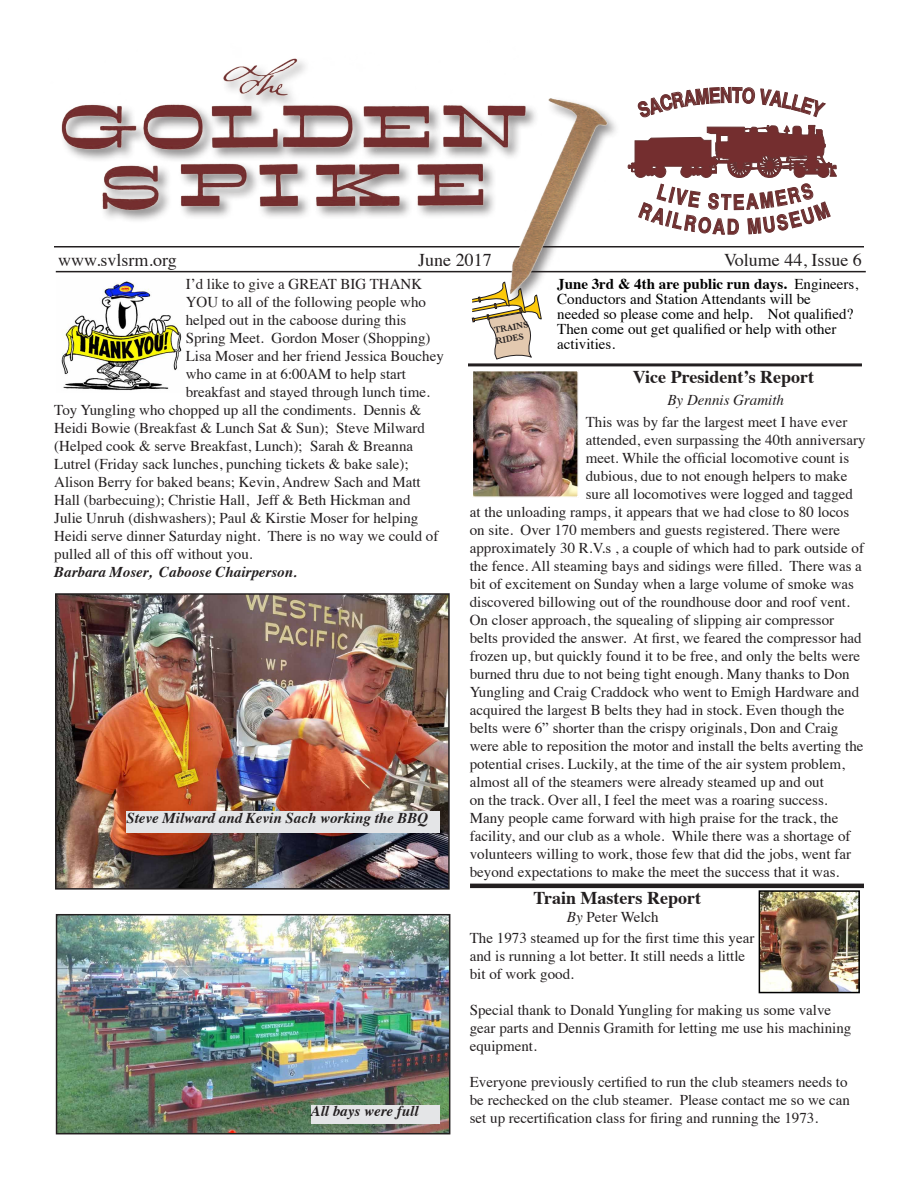
<style>
.page{position:relative;width:918px;height:1188px;background:#fff}
.page>*{position:absolute;margin:0;border:0;box-sizing:border-box;transform-origin:0 0}
.t1{font:700 18px "Times";color:#231f20}
.t2{font:18px "Times";color:#231f20}
.t3{font:15px/18px "Times";color:#231f20}
.t4{font:15px/15px "Times";color:#000}
.t5{font:italic 700 15px "Times";color:#231f20}
.t6{font:italic 15px "Times";color:#231f20}
.t7{font:600 9px/10.8px "Baskerville";color:#231f20}
.s1{font-weight:700}
.s2{font-style:italic}
</style>
<div class="page">
<svg style="left:471px;top:307px;width:71px;height:53px"></svg>
<hr style="left:56px;top:271px;width:810px;height:1px;background:#231f20">
<hr style="left:54px;top:246px;width:810px;height:2px;background:#231f20">
<div style="left:59px;top:45px;width:562px;height:262px;background:#231f20;opacity:.51"></div>
<img style="left:54px;top:45px;width:564px;height:256px">
<hr style="left:468px;top:363px;width:394px;height:3px;background:#231f20">
<img style="left:475px;top:373px;width:101px;height:122px">
<div style="left:472px;top:370px;width:107px;height:128px;border:2px solid #fff"></div>
<hr style="left:470px;top:884px;width:394px;height:4px;background:#231f20">
<img style="left:59px;top:917px;width:388px;height:214px">
<div style="left:56px;top:914px;width:394px;height:220px;border:2px solid #231f20"></div>
<img style="left:57px;top:278px;width:127px;height:113px">
<img style="left:58px;top:596px;width:389px;height:291px">
<div style="left:55px;top:593px;width:395px;height:297px;border:2px solid #231f20"></div>
<div style="left:126px;top:811px;width:314px;height:22px;background:#e4e5e7"></div>
<img style="left:762px;top:893px;width:95px;height:97px">
<div style="left:759px;top:890px;width:101px;height:103px;border:2px solid #000"></div>
<div style="left:311px;top:1105px;width:129px;height:18px;background:#e4e5e7"></div>
<svg style="left:628px;top:87px;width:209px;height:148px"></svg>
<p class="t2" style="left:58px;top:243px;width:120px">www.svlsrm.org</p>
<p class="t2" style="left:418px;top:243px;width:75px">June 2017</p>
<p class="t2" style="left:724px;top:243px;width:139px">Volume 44, Issue 6</p>
<p class="t3" style="left:186px;top:274px;width:238px">I’d like to give a GREAT BIG THANK</p>
<p class="t3" style="left:186px;top:292px;width:242px">YOU to all of the following people who</p>
<p class="t3" style="left:186px;top:310px;width:222px">helped out in the caboose during this</p>
<p class="t3" style="left:186px;top:328px;width:246px">Spring Meet. Gordon Moser (Shopping)</p>
<p class="t3" style="left:186px;top:346px;width:260px">Lisa Moser and her friend Jessica Bouchey</p>
<p class="t3" style="left:186px;top:364px;width:222px">who came in at 6:00AM to help start</p>
<p class="t3" style="left:186px;top:382px;width:246px">breakfast and stayed through lunch time.</p>
<p class="t3" style="left:54px;top:400px;width:369px">Toy Yungling who chopped up all the condiments. Dennis &amp;</p>
<p class="t3" style="left:54px;top:418px;width:372px">Heidi Bowie (Breakfast &amp; Lunch Sat &amp; Sun); Steve Milward</p>
<p class="t3" style="left:54px;top:436px;width:361px">(Helped cook &amp; serve Breakfast, Lunch); Sarah &amp; Breanna</p>
<p class="t3" style="left:54px;top:454px;width:356px">Lutrel (Friday sack lunches, punching tickets &amp; bake sale);</p>
<p class="t3" style="left:54px;top:472px;width:368px">Alison Berry for baked beans; Kevin, Andrew Sach and Matt</p>
<p class="t3" style="left:54px;top:490px;width:358px">Hall (barbecuing); Christie Hall, Jeff &amp; Beth Hickman and</p>
<p class="t3" style="left:54px;top:508px;width:366px">Julie Unruh (dishwashers); Paul &amp; Kirstie Moser for helping</p>
<p class="t3" style="left:54px;top:526px;width:386px">Heidi serve dinner Saturday night. There is no way we could of</p>
<p class="t3" style="left:54px;top:544px;width:200px">pulled all of this off without you.</p>
<p class="t5" style="left:54px;top:558px;width:244px">Barbara Moser, Caboose Chairperson.</p>
<p class="t5" style="left:126px;top:804px;width:304px">Steve Milward and Kevin Sach working the BBQ</p>
<p class="t5" style="left:311px;top:1097px;width:109px">All bays were full</p>
<p class="t7" style="left:493px;top:325px;width:36px;rotate:-10deg">TRAINS<br>RIDES</p>
<p class="t4" style="left:557px;top:275px;width:303px"><span class="s1">June 3rd &amp; 4th are public run days.</span> Engineers, Conductors and Station Attendants will be<br>needed so please come and help. Not qualified?<br>Then come out get qualified or help with other activities.</p>
<p class="t1" style="left:633px;top:360px;width:183px">Vice President’s Report</p>
<p class="t6" style="left:667px;top:387px;width:118px">By Dennis Gramith</p>
<p class="t3" style="left:586px;top:412px;width:263px">This was by far the largest meet I have ever</p>
<p class="t3" style="left:586px;top:430px;width:281px">attended, even surpassing the 40th anniversary</p>
<p class="t3" style="left:586px;top:448px;width:265px">meet. While the official locomotive count is</p>
<p class="t3" style="left:586px;top:466px;width:263px">dubious, due to not enough helpers to make</p>
<p class="t3" style="left:586px;top:484px;width:269px">sure all locomotives were logged and tagged</p>
<p class="t3" style="left:470px;top:502px;width:381px">at the unloading ramps, it appears that we had close to 80 locos</p>
<p class="t3" style="left:470px;top:520px;width:372px">on site. Over 170 members and guests registered. There were</p>
<p class="t3" style="left:470px;top:538px;width:396px">approximately 30 R.V.s , a couple of which had to park outside of</p>
<p class="t3" style="left:470px;top:556px;width:394px">the fence. All steaming bays and sidings were filled. There was a</p>
<p class="t3" style="left:470px;top:574px;width:386px">bit of excitement on Sunday when a large volume of smoke was</p>
<p class="t3" style="left:470px;top:592px;width:381px">discovered billowing out of the roundhouse door and roof vent.</p>
<p class="t3" style="left:470px;top:610px;width:366px">On closer approach, the squealing of slipping air compressor</p>
<p class="t3" style="left:470px;top:628px;width:393px">belts provided the answer. At first, we feared the compressor had</p>
<p class="t3" style="left:470px;top:646px;width:392px">frozen up, but quickly found it to be free, and only the belts were</p>
<p class="t3" style="left:470px;top:664px;width:381px">burned thru due to not being tight enough. Many thanks to Don</p>
<p class="t3" style="left:470px;top:682px;width:391px">Yungling and Craig Craddock who went to Emigh Hardware and</p>
<p class="t3" style="left:470px;top:700px;width:376px">acquired the largest B belts they had in stock. Even though the</p>
<p class="t3" style="left:470px;top:718px;width:370px">belts were 6” shorter than the crispy originals, Don and Craig</p>
<p class="t3" style="left:470px;top:736px;width:395px">were able to reposition the motor and install the belts averting the</p>
<p class="t3" style="left:470px;top:754px;width:377px">potential crises. Luckily, at the time of the air system problem,</p>
<p class="t3" style="left:470px;top:772px;width:356px">almost all of the steamers were already steamed up and out</p>
<p class="t3" style="left:470px;top:790px;width:359px">on the track. Over all, I feel the meet was a roaring success.</p>
<p class="t3" style="left:470px;top:808px;width:370px">Many people came forward with high praise for the track, the</p>
<p class="t3" style="left:470px;top:826px;width:382px">facility, and our club as a whole. While there was a shortage of</p>
<p class="t3" style="left:470px;top:844px;width:383px">volunteers willing to work, those few that did the jobs, went far</p>
<p class="t3" style="left:470px;top:862px;width:371px">beyond expectations to make the meet the success that it was.</p>
<p class="t1" style="left:533px;top:881px;width:169px">Train Masters Report</p>
<p class="t3" style="left:470px;top:905px;width:286px;line-height:21.6px;text-align:center"><span class="s2">By</span> Peter Welch<br>The 1973 steamed up for the first time this year</p>
<p class="t3" style="left:470px;top:946px;width:277px">and is running a lot better. It still needs a little bit of work good.</p>
<p class="t3" style="left:470px;top:1000px;width:383px">Special thank to Donald Yungling for making us some valve gear parts and Dennis Gramith for letting me use his machining equipment.</p>
<p class="t3" style="left:470px;top:1072px;width:382px">Everyone previously certified to run the club steamers needs to be rechecked on the club steamer. Please contact me so we can set up recertification class for firing and running the 1973.</p>
</div>
